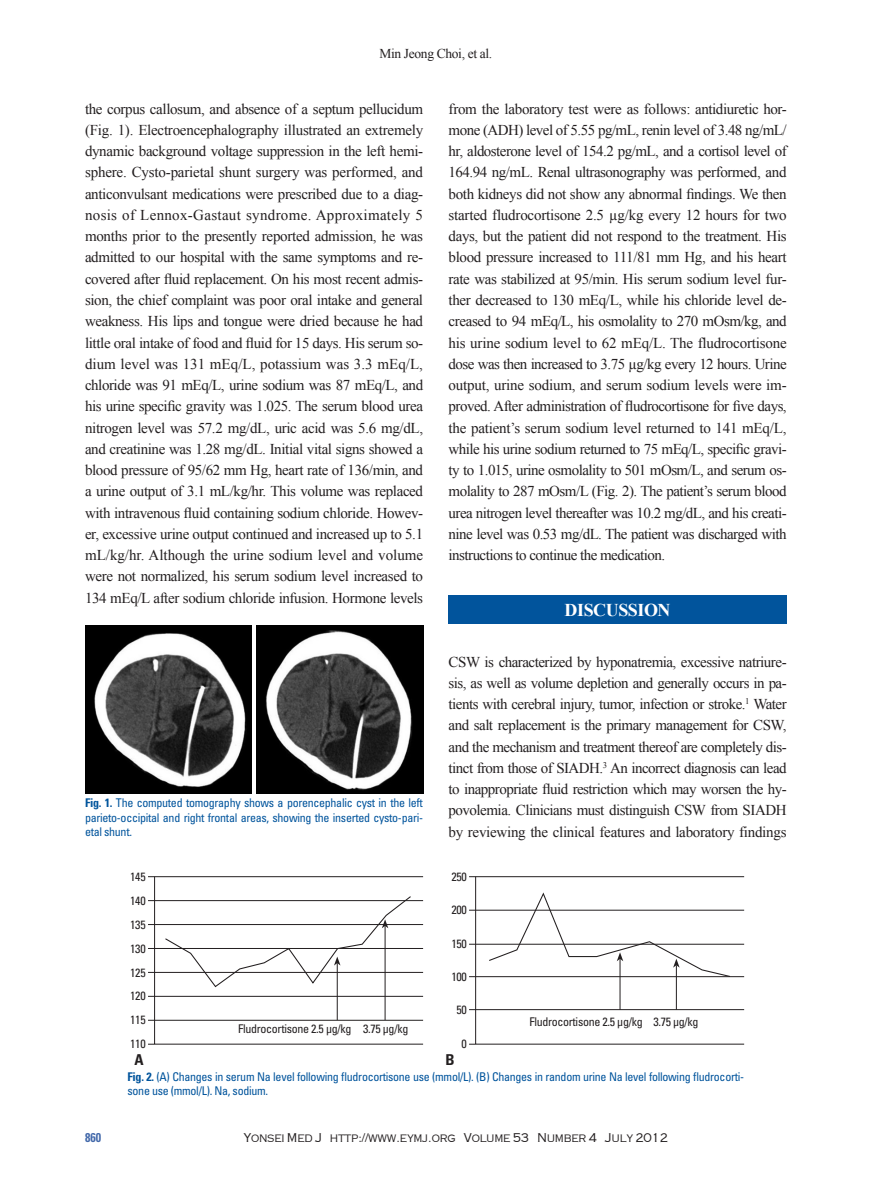
<style>
.page{position:relative;width:893px;height:1191px;background:#fff}
.page>*{position:absolute;margin:0;border:0;box-sizing:border-box;transform-origin:0 0}
.t1{font:700 18px "Times New Roman";letter-spacing:-.025em;color:#fff}
.본문_YMJ{font:15px/21.3px "Times New Roman";letter-spacing:-.025em;color:#231f20;text-align:justify}
.t2{font:700 condensed 15px "Univers LT Std";color:#231f20}
.런닝_YMJ{font:13.5px "Times New Roman";letter-spacing:-.025em;color:#231f20}
.t3{font:700 condensed 12.75px "Univers LT Std";color:#446aab;scale:.95 1}
.사진설명_YMJ{font:condensed 12px/14.2px "Univers LT Std";letter-spacing:-.025em;color:#01549c;text-align:justify}
.그림안_글{font:condensed 12px "Univers LT Std";letter-spacing:-.025em;color:#231f20}
.t4{font:300 12px "Metalcut";letter-spacing:-.025em;color:#231f20}
.s1{font-weight:700}
</style>
<div class="page">
<div style="left:449px;top:595px;width:338px;height:29px;background:#01549c"></div>
<img style="left:85px;top:625px;width:167px;height:168px">
<img style="left:256px;top:625px;width:167px;height:168px">
<svg style="left:154px;top:877px;width:269px;height:167px"></svg>
<svg style="left:475px;top:877px;width:269px;height:167px"></svg>
<hr style="left:148px;top:1020px;width:275px;height:1px;background:#231f20">
<hr style="left:469px;top:1009px;width:275px;height:1px;background:#231f20">
<hr style="left:148px;top:996px;width:275px;height:1px;background:#231f20">
<hr style="left:148px;top:972px;width:275px;height:1px;background:#231f20">
<hr style="left:469px;top:976px;width:275px;height:1px;background:#231f20">
<hr style="left:148px;top:948px;width:275px;height:1px;background:#231f20">
<hr style="left:469px;top:944px;width:275px;height:1px;background:#231f20">
<hr style="left:148px;top:924px;width:275px;height:1px;background:#231f20">
<hr style="left:148px;top:900px;width:275px;height:1px;background:#231f20">
<hr style="left:469px;top:910px;width:275px;height:1px;background:#231f20">
<hr style="left:148px;top:876px;width:275px;height:1px;background:#231f20">
<hr style="left:469px;top:876px;width:275px;height:1px;background:#231f20">
<hr style="left:337px;top:963px;width:1px;height:57px;background:#231f20">
<hr style="left:620px;top:959px;width:1px;height:50px;background:#231f20">
<hr style="left:385px;top:926px;width:1px;height:94px;background:#231f20">
<svg style="left:164px;top:895px;width:248px;height:93px"></svg>
<hr style="left:676px;top:965px;width:1px;height:44px;background:#231f20">
<svg style="left:488px;top:891px;width:243px;height:86px"></svg>
<p class="런닝_YMJ" style="left:379px;top:44px;width:114px">Min Jeong Choi, et al.</p>
<p class="본문_YMJ" style="left:85px;top:98px;width:340px">the corpus callosum, and absence of a septum pellucidum (Fig. 1). Electroencephalography illustrated an extremely dynamic background voltage suppression in the left hemi&shy;sphere. Cysto-parietal shunt surgery was performed, and anticonvulsant medications were prescribed due to a diag&shy;nosis of Lennox-Gastaut syndrome. Approximately 5 months prior to the presently reported admission, he was admitted to our hospital with the same symptoms and re&shy;covered after fluid replacement. On his most recent admis&shy;sion, the chief complaint was poor oral intake and general weakness. His lips and tongue were dried because he had little oral intake of food and fluid for 15 days. His serum so&shy;dium level was 131 mEq/L, potassium was 3.3 mEq/L, chloride was 91 mEq/L, urine sodium was 87 mEq/L, and his urine specific gravity was 1.025. The serum blood urea nitrogen level was 57.2 mg/dL, uric acid was 5.6 mg/dL, and creatinine was 1.28 mg/dL. Initial vital signs showed a blood pressure of 95/62 mm Hg, heart rate of 136/min, and a urine output of 3.1 mL/kg/hr. This volume was replaced with intravenous fluid containing sodium chloride. Howev&shy;er, excessive urine output continued and increased up to 5.1 mL/kg/hr. Although the urine sodium level and volume were not normalized, his serum sodium level increased to 134 mEq/L after sodium chloride infusion. Hormone levels</p>
<p class="사진설명_YMJ" style="left:85px;top:795px;width:340px"><span class="s1">Fig. 1.</span> The computed tomography shows a porencephalic cyst in the left parieto-occipital and right frontal areas, showing the inserted cysto-pari&shy;etal shunt.</p>
<p class="본문_YMJ" style="left:449px;top:98px;width:340px">from the laboratory test were as follows: antidiuretic hor&shy;mone (ADH) level of 5.55 pg/mL, renin level of 3.48 ng/mL/ hr, aldosterone level of 154.2 pg/mL, and a cortisol level of 164.94 ng/mL. Renal ultrasonography was performed, and both kidneys did not show any abnormal findings. We then started fludrocortisone 2.5 µg/kg every 12 hours for two days, but the patient did not respond to the treatment. His blood pressure increased to 111/81 mm Hg, and his heart rate was stabilized at 95/min. His serum sodium level fur&shy;ther decreased to 130 mEq/L, while his chloride level de&shy;creased to 94 mEq/L, his osmolality to 270 mOsm/kg, and his urine sodium level to 62 mEq/L. The fludrocortisone dose was then increased to 3.75 µg/kg every 12 hours. Urine output, urine sodium, and serum sodium levels were im&shy;proved. After administration of fludrocortisone for five days, the patient’s serum sodium level returned to 141 mEq/L, while his urine sodium returned to 75 mEq/L, specific gravi&shy;ty to 1.015, urine osmolality to 501 mOsm/L, and serum os&shy;molality to 287 mOsm/L (Fig. 2). The patient’s serum blood urea nitrogen level thereafter was 10.2 mg/dL, and his creati&shy;nine level was 0.53 mg/dL. The patient was discharged with instructions to continue the medication.</p>
<p class="t1" style="left:565px;top:597px;width:107px">DISCUSSION</p>
<p class="본문_YMJ" style="left:449px;top:650px;width:340px">CSW is characterized by hyponatremia, excessive natriure&shy;sis, as well as volume depletion and generally occurs in pa&shy;tients with cerebral injury, tumor, infection or stroke.<sup>1</sup> Water and salt replacement is the primary management for CSW, and the mechanism and treatment thereof are completely dis&shy;tinct from those of SIADH.<sup>3</sup> An incorrect diagnosis can lead to inappropriate fluid restriction which may worsen the hy&shy;povolemia. Clinicians must distinguish CSW from SIADH by reviewing the clinical features and laboratory findings</p>
<p class="그림안_글" style="left:130px;top:869px;width:17px">145</p>
<p class="그림안_글" style="left:451px;top:869px;width:17px">250</p>
<p class="그림안_글" style="left:130px;top:893px;width:17px">140</p>
<p class="그림안_글" style="left:130px;top:916px;width:17px">135</p>
<p class="그림안_글" style="left:451px;top:902px;width:17px">200</p>
<p class="그림안_글" style="left:130px;top:940px;width:17px">130</p>
<p class="그림안_글" style="left:451px;top:936px;width:17px">150</p>
<p class="그림안_글" style="left:130px;top:964px;width:17px">125</p>
<p class="그림안_글" style="left:451px;top:969px;width:17px">100</p>
<p class="그림안_글" style="left:130px;top:988px;width:17px">120</p>
<p class="그림안_글" style="left:130px;top:1012px;width:17px">115</p>
<p class="그림안_글" style="left:238px;top:1020px;width:115px">Fludrocortisone 2.5 µg/kg</p>
<p class="그림안_글" style="left:363px;top:1020px;width:47px">3.75 µg/kg</p>
<p class="그림안_글" style="left:456px;top:1001px;width:12px">50</p>
<p class="그림안_글" style="left:130px;top:1036px;width:17px">110</p>
<p class="그림안_글" style="left:461px;top:1036px;width:7px">0</p>
<p class="t2" style="left:134px;top:1051px;width:11px">A</p>
<p class="t2" style="left:446px;top:1050px;width:11px">B</p>
<p class="그림안_글" style="left:529px;top:1014px;width:115px">Fludrocortisone 2.5 µg/kg</p>
<p class="그림안_글" style="left:653px;top:1014px;width:47px">3.75 µg/kg</p>
<p class="사진설명_YMJ" style="left:128px;top:1069px;width:618px"><span class="s1">Fig. 2.</span> (A) Changes in serum Na level following fludrocortisone use (mmol/L). (B) Changes in random urine Na level following fludrocorti&shy;sone use (mmol/L). Na, sodium.</p>
<p class="t3" style="left:85px;top:1129px;width:18px">860</p>
<p class="t4" style="left:243px;top:1130px;width:426px">Yonsei Med J http://www.eymj.org Volume 53 Number 4 July 2012</p>
</div>
